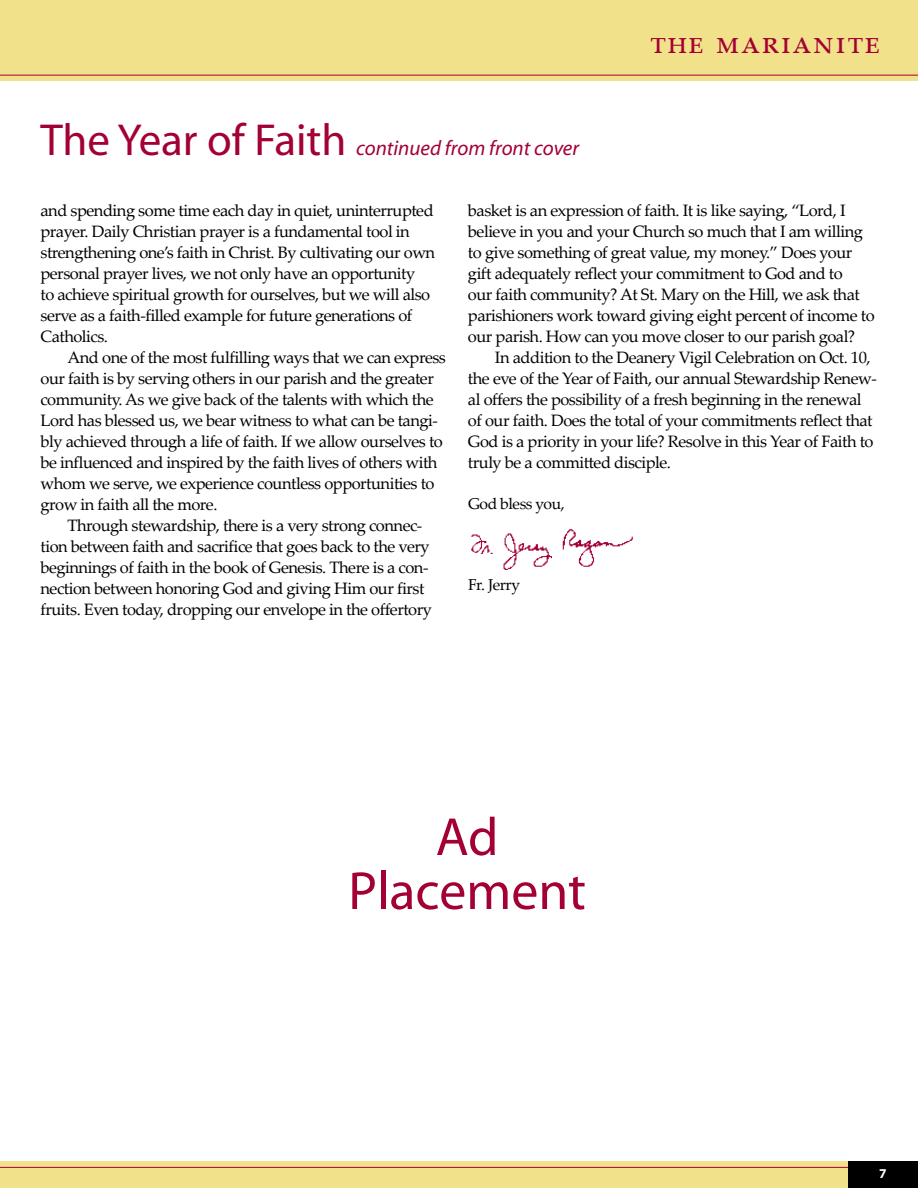
<style>
.page{position:relative;width:918px;height:1188px;background:#fff}
.page>*{position:absolute;margin:0;border:0;box-sizing:border-box;transform-origin:0 0}
.t1{font:54px/54px "Myriad";color:#a30134;text-align:center}
.t2{font:33px "Palatino Linotype";color:#a30134}
.t3{font:italic 21px "Myriad";color:#a30134}
.t4{font:16.5px/21px "Palatino Linotype";letter-spacing:-.03em;color:#000}
.t5{font:15.75px "Palatino Linotype";letter-spacing:-.03em;color:#000}
.t6{font:700 13.5px "Myriad";color:#fff}
.s1{font-style:normal;font-size:45px}
</style>
<div class="page">
<div style="left:0;top:1161px;width:918px;height:27px;background:#f2e18b"></div>
<hr style="left:0;top:1167px;width:918px;height:1px;background:#a30134">
<div style="left:848px;top:1161px;width:70px;height:27px;background:#000"></div>
<div style="left:0;top:0;width:918px;height:81px;background:#f2e18b"></div>
<hr style="left:0;top:75px;width:918px;height:1px;background:#a30134">
<img style="left:471px;top:529px;width:162px;height:40px">
<p class="t3" style="left:40px;top:138px;width:540px"><span class="s1">The Year of Faith</span> continued from front cover</p>
<h2 class="t2" style="left:650px;top:19px;width:232px">the marianite</h2>
<p class="t4" style="left:40px;top:199px;width:396px">and spending some time each day in quiet, uninterrupted prayer. Daily Christian prayer is a fundamental tool in strengthening one’s faith in Christ. By cultivating our own personal prayer lives, we not only have an opportunity<br>to achieve spiritual growth for ourselves, but we will also serve as a faith-filled example for future generations of Catholics.</p>
<p class="t4" style="left:40px;top:346px;width:407px;text-indent:27px">And one of the most fulfilling ways that we can express our faith is by serving others in our parish and the greater community. As we give back of the talents with which the Lord has blessed us, we bear witness to what can be tangi&shy;bly achieved through a life of faith. If we allow ourselves to be influenced and inspired by the faith lives of others with whom we serve, we experience countless opportunities to grow in faith all the more.</p>
<p class="t4" style="left:40px;top:514px;width:393px;text-indent:27px">Through stewardship, there is a very strong connec&shy;tion between faith and sacrifice that goes back to the very beginnings of faith in the book of Genesis. There is a con&shy;nection between honoring God and giving Him our first fruits. Even today, dropping our envelope in the offertory</p>
<p class="t4" style="left:468px;top:199px;width:408px">basket is an expression of faith. It is like saying, “Lord, I believe in you and your Church so much that I am willing to give something of great value, my money.” Does your gift adequately reflect your commitment to God and to<br>our faith community? At St. Mary on the Hill, we ask that parishioners work toward giving eight percent of income to our parish. How can you move closer to our parish goal?</p>
<p class="t4" style="left:468px;top:346px;width:410px;text-indent:27px">In addition to the Deanery Vigil Celebration on Oct. 10, the eve of the Year of Faith, our annual Stewardship Renew&shy;al offers the possibility of a fresh beginning in the renewal of our faith. Does the total of your commitments reflect that God is a priority in your life? Resolve in this Year of Faith to truly be a committed disciple.</p>
<p class="t5" style="left:468px;top:492px;width:98px">God bless you,</p>
<p class="t5" style="left:468px;top:573px;width:54px">Fr. Jerry</p>
<h1 class="t1" style="left:348px;top:812px;width:239px">Ad<br>Placement</h1>
<p class="t6" style="left:879px;top:1166px;width:9px">7</p>
</div>
